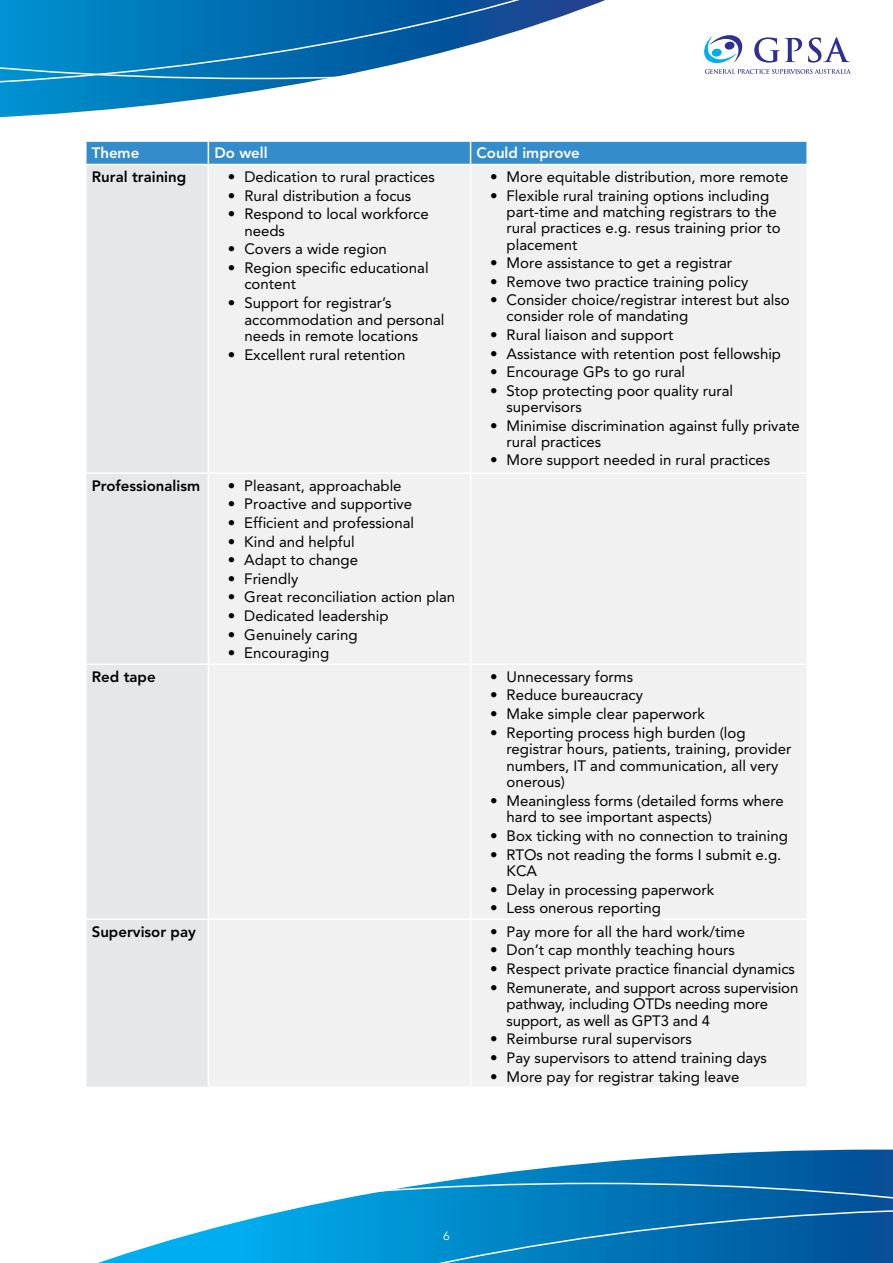
<style>
.page{position:relative;width:893px;height:1263px;background:#fff}
.page>*{position:absolute;margin:0;border:0;box-sizing:border-box;transform-origin:0 0}
.t1{font:15px/16.5px "Avenir";color:#000}
.t2{font:800 15px "Avenir";color:#000}
.t3{font:800 15px "Avenir";color:#fff}
.t4{font:12px "Avenir";color:#fff}
.s1{font-family:"Avenir LT Std"}
</style>
<div class="page">
<svg style="left:433px;top:1149px;width:460px;height:34px"></svg>
<svg style="left:298px;top:1183px;width:595px;height:25px;background:#288ac2"></svg>
<svg style="left:98px;top:1208px;width:795px;height:55px;background:#2291ca"></svg>
<svg style="left:0;top:88px;width:273px;height:30px"></svg>
<svg style="left:0;top:0;width:803px;height:88px"></svg>
<svg style="left:704px;top:35px;width:38px;height:28px"></svg>
<svg style="left:705px;top:69px;width:146px;height:5px"></svg>
<svg style="left:754px;top:37px;width:48px;height:26px"></svg>
<svg style="left:808px;top:37px;width:42px;height:26px"></svg>
<div style="left:87px;top:165px;width:121px;height:921px;background:#e6e7e8"></div>
<div style="left:209px;top:165px;width:597px;height:921px;background:#f1f1f2"></div>
<svg style="left:86px;top:141px;width:721px;height:23px;background:#3f91cd"></svg>
<hr style="left:806px;top:142px;width:2px;height:22px;background:#fff">
<hr style="left:85px;top:663px;width:123px;height:2px;background:#fff">
<hr style="left:208px;top:663px;width:263px;height:2px;background:#fff">
<hr style="left:471px;top:663px;width:337px;height:2px;background:#fff">
<hr style="left:470px;top:165px;width:1px;height:307px;background:#fff">
<hr style="left:85px;top:472px;width:123px;height:2px;background:#fff">
<hr style="left:208px;top:472px;width:263px;height:2px;background:#fff">
<hr style="left:471px;top:472px;width:337px;height:2px;background:#fff">
<hr style="left:470px;top:474px;width:1px;height:189px;background:#fff">
<hr style="left:470px;top:665px;width:1px;height:253px;background:#fff">
<hr style="left:85px;top:918px;width:123px;height:2px;background:#fff">
<hr style="left:208px;top:918px;width:263px;height:2px;background:#fff">
<hr style="left:471px;top:918px;width:337px;height:2px;background:#fff">
<hr style="left:470px;top:920px;width:1px;height:166px;background:#fff">
<p class="t3" style="left:92px;top:144px;width:49px">Theme</p>
<p class="t3" style="left:214px;top:144px;width:55px">Do well</p>
<p class="t3" style="left:477px;top:144px;width:105px">Could improve</p>
<p class="t2" style="left:92px;top:168px;width:96px">Rural training</p>
<p class="t1" style="left:228px;top:168px;width:209px">• Dedication to rural practices</p>
<p class="t1" style="left:228px;top:187px;width:185px">• Rural distribution a focus</p>
<p class="t1" style="left:244px;top:206px;width:186px;text-indent:-16px">• Respond to local workforce needs</p>
<p class="t1" style="left:228px;top:241px;width:161px">• Covers a wide region</p>
<p class="t1" style="left:244px;top:259px;width:186px;text-indent:-16px">• Region specific educational content</p>
<p class="t1" style="left:244px;top:295px;width:202px;text-indent:-16px">• Support for registrar’s accommodation and personal needs in remote locations</p>
<p class="t1" style="left:228px;top:346px;width:179px">• Excellent rural retention</p>
<p class="t1" style="left:490px;top:168px;width:300px">• More equitable distribution, more remote</p>
<p class="t1" style="left:507px;top:187px;width:276px;text-indent:-16px">• Flexible rural training options including part-time and matching registrars to the rural practices e.g. resus training prior to placement</p>
<p class="t1" style="left:490px;top:255px;width:244px">• More assistance to get a registrar</p>
<p class="t1" style="left:490px;top:273px;width:260px">• Remove two practice training policy</p>
<p class="t1" style="left:507px;top:292px;width:285px;line-height:16px;text-indent:-16px">• Consider choice/registrar interest but also consider role of mandating</p>
<p class="t1" style="left:490px;top:327px;width:185px">• Rural liaison and support</p>
<p class="t1" style="left:490px;top:345px;width:293px">• Assistance with retention post fellowship</p>
<p class="t1" style="left:490px;top:364px;width:196px">• Encourage GPs to go rural</p>
<p class="t1" style="left:507px;top:383px;width:228px;line-height:16px;text-indent:-16px">• Stop protecting poor quality rural supervisors</p>
<p class="t1" style="left:507px;top:417px;width:295px;line-height:16px;text-indent:-16px">• Minimise discrimination against fully private rural practices</p>
<p class="t1" style="left:490px;top:452px;width:282px">• More support needed in rural practices</p>
<p class="t2" style="left:92px;top:477px;width:110px">Professionalism</p>
<p class="t1" style="left:228px;top:477px;width:175px">• Pleasant<span class="s1">,</span> approachable</p>
<p class="t1" style="left:228px;top:496px;width:186px">• Proactive and supportive</p>
<p class="t1" style="left:228px;top:514px;width:188px">• Efficient and professional</p>
<p class="t1" style="left:228px;top:533px;width:128px">• Kind and helpful</p>
<p class="t1" style="left:228px;top:552px;width:132px">• Adapt to change</p>
<p class="t1" style="left:228px;top:570px;width:72px">• Friendly</p>
<p class="t1" style="left:228px;top:589px;width:229px">• Great reconciliation action plan</p>
<p class="t1" style="left:228px;top:608px;width:162px">• Dedicated leadership</p>
<p class="t1" style="left:228px;top:626px;width:131px">• Genuinely caring</p>
<p class="t1" style="left:228px;top:645px;width:103px">• Encouraging</p>
<p class="t2" style="left:92px;top:668px;width:65px">Red tape</p>
<p class="t1" style="left:490px;top:668px;width:144px">• Unnecessary forms</p>
<p class="t1" style="left:490px;top:687px;width:154px">• Reduce bureaucracy</p>
<p class="t1" style="left:490px;top:706px;width:216px">• Make simple clear paperwork</p>
<p class="t1" style="left:507px;top:724px;width:286px;text-indent:-17px">• Reporting process high burden (log registrar hours, patients, training, provider numbers, IT and communication, all very onerous)</p>
<p class="t1" style="left:507px;top:792px;width:279px;text-indent:-16px">• Meaningless forms (detailed forms where hard to see important aspects)</p>
<p class="t1" style="left:490px;top:827px;width:299px">• Box ticking with no connection to training</p>
<p class="t1" style="left:507px;top:846px;width:276px;text-indent:-16px">• RTOs not reading the forms I submit e.g.<br>KCA</p>
<p class="t1" style="left:490px;top:881px;width:226px">• Delay in processing paperwork</p>
<p class="t1" style="left:490px;top:900px;width:172px">• Less onerous reporting</p>
<p class="t2" style="left:92px;top:923px;width:106px">Supervisor pay</p>
<p class="t1" style="left:490px;top:923px;width:256px">• Pay more for all the hard work/time</p>
<p class="t1" style="left:490px;top:942px;width:246px">• Don’t cap monthly teaching hours</p>
<p class="t1" style="left:490px;top:960px;width:306px">• Respect private practice financial dynamics</p>
<p class="t1" style="left:507px;top:979px;width:293px;text-indent:-16px">• Remunerate, and support across supervision pathway, including OTDs needing more support, as well as GPT3 and 4</p>
<p class="t1" style="left:490px;top:1031px;width:203px">• Reimburse rural supervisors</p>
<p class="t1" style="left:490px;top:1049px;width:278px">• Pay supervisors to attend training days</p>
<p class="t1" style="left:490px;top:1068px;width:251px">• More pay for registrar taking leave</p>
<p class="t4" style="left:443px;top:1228px;width:8px">6</p>
</div>
